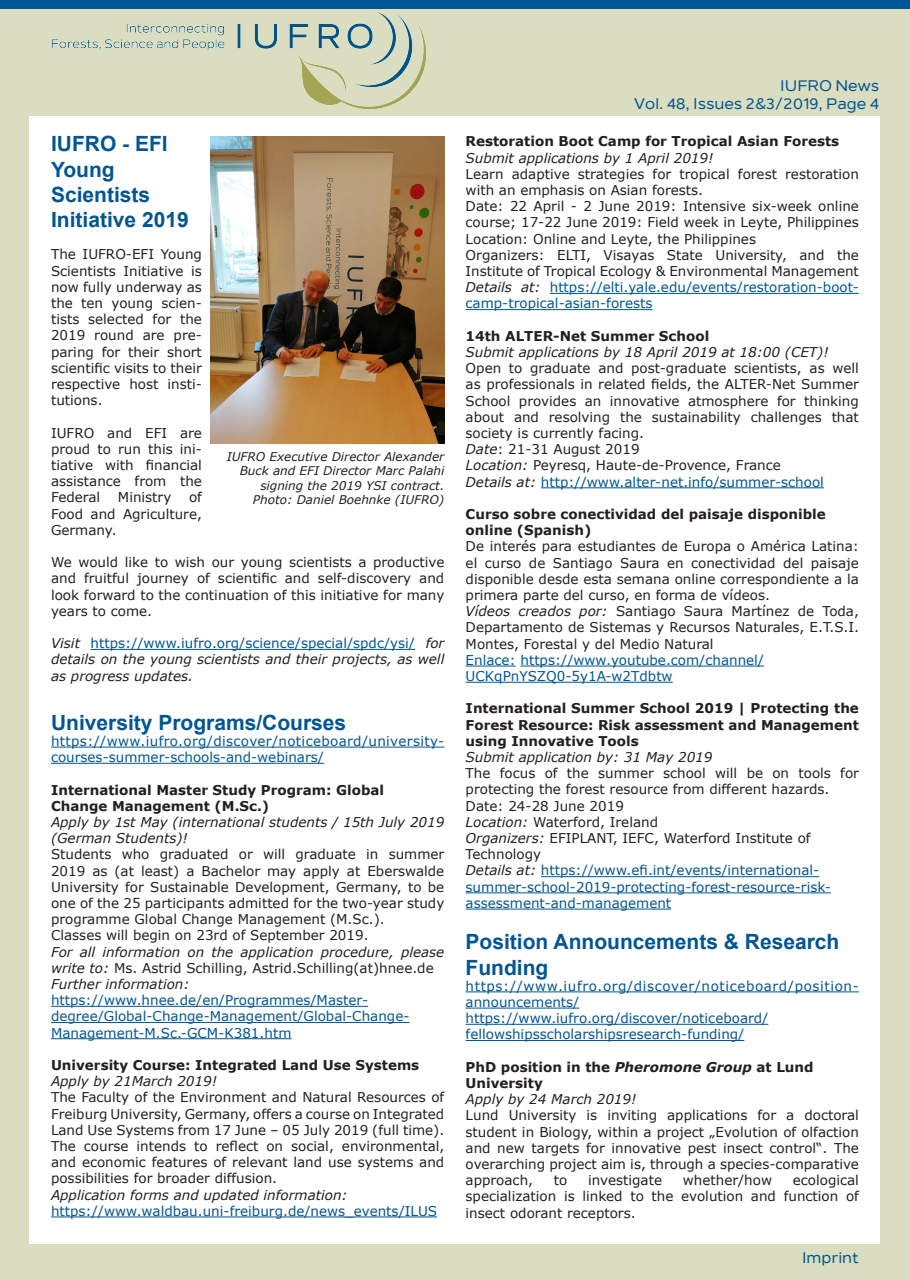
<style>
.page{position:relative;width:910px;height:1280px;background:#daddbf}
.page>*{position:absolute;margin:0;border:0;box-sizing:border-box;transform-origin:0 0}
.t1{font:700 21px/25.2px "Arial";color:#005594}
.t2{font:500 15px "Nolan";color:#005594}
.t3{font:13.5px/16.2px "Verdana";color:#231f20;text-align:justify}
.t4{font:13.5px/16.2px "Verdana";color:#005594}
.t5{font:italic 13.5px/16.2px "Verdana";color:#231f20}
.t6{font:700 13.5px/16.2px "Verdana";color:#231f20}
.t7{font:13.5px/16.2px "Verdana";letter-spacing:.025em;color:#005594}
.t8{font:13.5px/16.2px "Verdana";letter-spacing:.045em;color:#005594}
.t9{font:italic 12px/14.4px "Verdana";color:#231f20;text-align:right}
.s1{font-style:normal;color:#005594}
.s2{font-style:normal}
.s3{font-style:italic;color:#231f20}
.s4{font-style:italic}
</style>
<div class="page">
<div style="left:30px;top:117px;width:850px;height:1127px;background:#fff"></div>
<img style="left:52px;top:12px;width:374px;height:97px">
<div style="left:0;top:0;width:910px;height:8px;background:#005594"></div>
<hr style="left:51px;top:747px;width:393px;height:1px;background:#005594">
<hr style="left:51px;top:763px;width:273px;height:1px;background:#005594">
<hr style="left:51px;top:1006px;width:317px;height:1px;background:#005594">
<hr style="left:51px;top:1022px;width:358px;height:1px;background:#005594">
<hr style="left:51px;top:1038px;width:240px;height:1px;background:#005594">
<hr style="left:51px;top:1216px;width:386px;height:1px;background:#005594">
<hr style="left:550px;top:293px;width:309px;height:1px;background:#005594">
<hr style="left:466px;top:309px;width:186px;height:1px;background:#005594">
<hr style="left:541px;top:487px;width:283px;height:1px;background:#005594">
<hr style="left:466px;top:666px;width:50px;height:1px;background:#005594">
<hr style="left:520px;top:666px;width:244px;height:1px;background:#005594">
<hr style="left:466px;top:682px;width:207px;height:1px;background:#005594">
<hr style="left:541px;top:876px;width:278px;height:1px;background:#005594">
<hr style="left:466px;top:892px;width:365px;height:1px;background:#005594">
<hr style="left:466px;top:909px;width:205px;height:1px;background:#005594">
<hr style="left:466px;top:991px;width:393px;height:1px;background:#005594">
<hr style="left:466px;top:1008px;width:113px;height:1px;background:#005594">
<hr style="left:466px;top:1024px;width:302px;height:1px;background:#005594">
<hr style="left:466px;top:1040px;width:278px;height:1px;background:#005594">
<hr style="left:91px;top:649px;width:324px;height:1px;background:#005594">
<img style="left:210px;top:136px;width:234px;height:307px">
<p class="t1" style="left:51px;top:132px;width:118px">IUFRO - EFI</p>
<p class="t1" style="left:51px;top:157px;width:139px">Young<br>Scientists<br>Initiative 2019</p>
<p class="t3" style="left:51px;top:246px;width:152px">The IUFRO-EFI Young Scientists Initiative is now fully underway as the ten young scien&shy;tists selected for the 2019 round are pre&shy;paring for their short scientific visits to their respective host insti&shy;tutions.</p>
<p class="t3" style="left:51px;top:424px;width:152px">IUFRO and EFI are proud to run this ini&shy;tiative with financial assistance from the Federal</p>
<p class="t9" style="left:227px;top:449px;width:219px">IUFRO Executive Director Alexander<br>Buck and EFI Director Marc Palahi signing the 2019 YSI contract.</p>
<p class="t9" style="left:253px;top:492px;width:193px">Photo: Daniel Boehnke (IUFRO)</p>
<p class="t3" style="left:51px;top:489px;width:152px;text-indent:138px">of Food and Agriculture, Germany.</p>
<p class="t3" style="left:51px;top:554px;width:395px">We would like to wish our young scientists a productive and fruitful journey of scientific and self-discovery and look forward to the continuation of this initiative for many years to come.</p>
<p class="t5" style="left:51px;top:635px;width:395px;text-align:justify">Visit <span class="s1">https://www.iufro.org/science/special/spdc/ysi/</span> for details on the young scientists and their projects, as well as progress updates.</p>
<p class="t3" style="left:118px;top:489px;width:55px">Ministry</p>
<p class="t1" style="left:51px;top:710px;width:297px">University Programs/Courses</p>
<p class="t7" style="left:51px;top:733px;width:395px">https://www.iufro.org/discover/noticeboard/university&shy;courses-summer-schools-and-webinars/</p>
<p class="t6" style="left:51px;top:781px;width:335px">International Master Study Program: Global<br>Change Management (M.Sc.)</p>
<p class="t5" style="left:51px;top:814px;width:395px">Apply by 1st May (international students / 15th July 2019 (German Students)!</p>
<p class="t3" style="left:51px;top:846px;width:395px">Students who graduated or will graduate in summer 2019 as (at least) a Bachelor may apply at Eberswalde University for Sustainable Development, Germany, to be one of the 25 participants admitted for the two-year study programme Global Change Management (M.Sc.).</p>
<p class="t3" style="left:51px;top:927px;width:319px">Classes will begin on 23rd of September 2019.</p>
<p class="t5" style="left:51px;top:943px;width:395px">For all information on the application procedure, please write to: <span class="s2">Ms. Astrid Schilling, Astrid.Schilling(at)hnee.de</span></p>
<p class="t5" style="left:51px;top:976px;width:140px">Further information:</p>
<p class="t4" style="left:51px;top:992px;width:360px">https://www.hnee.de/en/Programmes/Master&shy;degree/Global-Change-Management/Global-Change-<br>Management-M.Sc.-GCM-K381.htm</p>
<p class="t6" style="left:51px;top:1057px;width:370px">University Course: Integrated Land Use Systems</p>
<p class="t5" style="left:51px;top:1073px;width:168px">Apply by 21March 2019!</p>
<p class="t3" style="left:51px;top:1089px;width:395px">The Faculty of the Environment and Natural Resources of Freiburg University, Germany, offers a course on Integrated Land Use Systems from 17 June – 05 July 2019 (full time).<br>The course intends to reflect on social, environmental, and economic features of relevant land use systems and possibilities for broader diffusion.</p>
<p class="t5" style="left:51px;top:1186px;width:298px">Application forms and updated information:</p>
<p class="t4" style="left:51px;top:1202px;width:388px">https://www.waldbau.uni-freiburg.de/news_events/ILUS</p>
<p class="t2" style="left:780px;top:77px;width:100px">IUFRO News</p>
<p class="t2" style="left:634px;top:95px;width:246px">Vol. 48, Issues 2&amp;3/2019, Page 4</p>
<p class="t6" style="left:466px;top:133px;width:375px">Restoration Boot Camp for Tropical Asian Forests</p>
<p class="t5" style="left:466px;top:149px;width:249px">Submit applications by 1 April 2019!</p>
<p class="t3" style="left:466px;top:166px;width:395px">Learn adaptive strategies for tropical forest restoration with an emphasis on Asian forests.</p>
<p class="t3" style="left:466px;top:198px;width:395px">Date: 22 April - 2 June 2019: Intensive six-week online course; 17-22 June 2019: Field week in Leyte, Philippines</p>
<p class="t3" style="left:466px;top:230px;width:292px">Location: Online and Leyte, the Philippines</p>
<p class="t3" style="left:466px;top:247px;width:395px">Organizers: ELTI, Visayas State University, and the<br>Institute of Tropical Ecology &amp; Environmental Management</p>
<p class="t4" style="left:466px;top:279px;width:395px"><span class="s3">Details at:</span> https://elti.yale.edu/events/restoration-boot&shy;camp-tropical-asian-forests</p>
<p class="t6" style="left:466px;top:327px;width:245px">14th ALTER-Net Summer School</p>
<p class="t5" style="left:466px;top:344px;width:365px">Submit applications by 18 April 2019 at 18:00 (CET)!</p>
<p class="t3" style="left:466px;top:360px;width:395px">Open to graduate and post-graduate scientists, as well as professionals in related fields, the ALTER-Net Summer School provides an innovative atmosphere for thinking about and resolving the sustainability challenges that society is currently facing.</p>
<p class="t3" style="left:466px;top:441px;width:176px"><span class="s4">Date</span>: 21-31 August 2019</p>
<p class="t3" style="left:466px;top:457px;width:317px"><span class="s4">Location:</span> Peyresq, Haute-de-Provence, France</p>
<p class="t4" style="left:466px;top:473px;width:360px"><span class="s3">Details at:</span> http://www.alter-net.info/summer-school</p>
<p class="t6" style="left:466px;top:506px;width:362px">Curso sobre conectividad del paisaje disponible online (Spanish)</p>
<p class="t3" style="left:466px;top:538px;width:395px">De interés para estudiantes de Europa o América Latina: el curso de Santiago Saura en conectividad del paisaje disponible desde esta semana online correspondiente a la primera parte del curso, en forma de vídeos.</p>
<p class="t3" style="left:466px;top:603px;width:395px"><span class="s4">Vídeos creados por:</span> Santiago Saura Martínez de Toda, Departamento de Sistemas y Recursos Naturales, E.T.S.I.<br>Montes, Forestal y del Medio Natural</p>
<p class="t4" style="left:466px;top:652px;width:300px">Enlace: https://www.youtube.com/channel/<br>UCKqPnYSZQ0-5y1A-w2Tdbtw</p>
<p class="t6" style="left:466px;top:700px;width:395px;text-align:justify">International Summer School 2019 | Protecting the Forest Resource: Risk assessment and Management using Innovative Tools</p>
<p class="t5" style="left:466px;top:749px;width:248px">Submit application by: 31 May 2019</p>
<p class="t3" style="left:466px;top:765px;width:395px">The focus of the summer school will be on tools for protecting the forest resource from different hazards.</p>
<p class="t3" style="left:466px;top:797px;width:160px">Date: 24-28 June 2019</p>
<p class="t3" style="left:466px;top:814px;width:194px"><span class="s4">Location:</span> Waterford, Ireland</p>
<p class="t3" style="left:466px;top:830px;width:347px"><span class="s4">Organizers:</span> EFIPLANT, IEFC, Waterford Institute of<br>Technology</p>
<p class="t4" style="left:466px;top:862px;width:367px"><span class="s3">Details at:</span> https://www.efi.int/events/international&shy;summer-school-2019-protecting-forest-resource-risk&shy;assessment-and-management</p>
<p class="t1" style="left:466px;top:930px;width:375px">Position Announcements &amp; Research<br>Funding</p>
<p class="t8" style="left:466px;top:977px;width:395px">https://www.iufro.org/discover/noticeboard/position&shy;announcements/</p>
<p class="t4" style="left:466px;top:1010px;width:304px">https://www.iufro.org/discover/noticeboard/ fellowshipsscholarshipsresearch-funding/</p>
<p class="t6" style="left:466px;top:1058px;width:349px">PhD position in the <span class="s4">Pheromone Group</span> at Lund<br>University</p>
<p class="t5" style="left:466px;top:1091px;width:172px">Apply by 24 March 2019!</p>
<p class="t3" style="left:466px;top:1107px;width:395px">Lund University is inviting applications for a doctoral student in Biology, within a project „Evolution of olfaction and new targets for innovative pest insect control“. The overarching project aim is, through a species-comparative approach,</p>
<p class="t3" style="left:466px;top:1172px;width:395px;text-indent:327px">ecological specialization is linked to the evolution and function of insect odorant receptors.</p>
<p class="t3" style="left:554px;top:1172px;width:15px">to</p>
<p class="t3" style="left:588px;top:1172px;width:75px">investigate</p>
<p class="t3" style="left:683px;top:1172px;width:91px">whether/how</p>
<p class="t2" style="left:802px;top:1248px;width:58px">Imprint</p>
</div>
